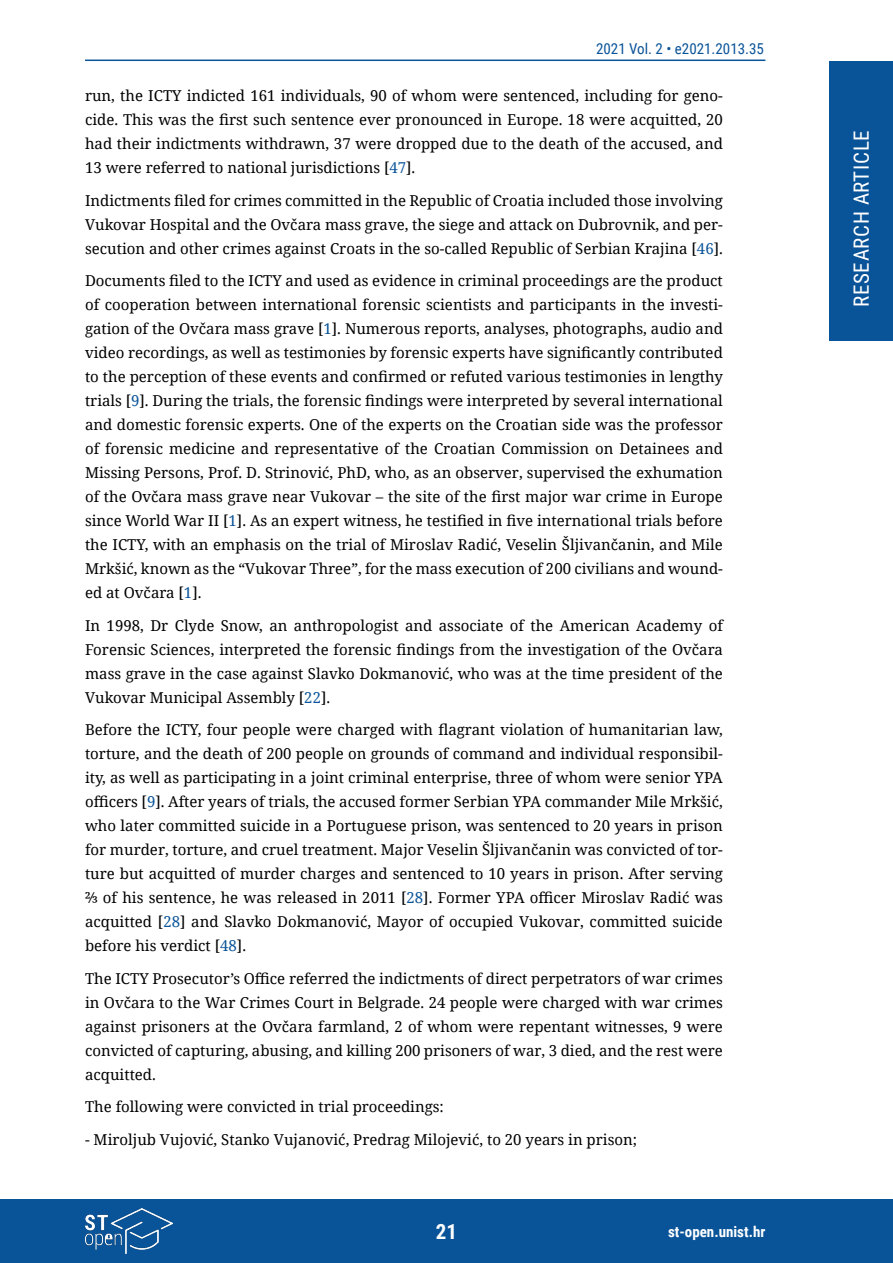
<style>
.page{position:relative;width:893px;height:1263px;background:#fff}
.page>*{position:absolute;margin:0;border:0;box-sizing:border-box;transform-origin:0 0}
.t1{font:21px "Roboto Condensed";letter-spacing:.035em;color:#fff}
.t2{font:700 21px "Roboto Condensed";color:#fff}
.t3{font:15px/24px "Noto Serif";color:#000;text-align:justify}
.t4{font:15px "Roboto Condensed";color:#095398}
.t5{font:700 15px "Roboto Condensed";color:#fff}
.s1{color:#095398}
</style>
<div class="page">
<div style="left:829px;top:61px;width:64px;height:279px;background:#095398"></div>
<div style="left:0;top:1199px;width:893px;height:64px;background:#095398"></div>
<hr style="left:85px;top:60px;width:680px;height:1px;background:#095398">
<img style="left:85px;top:1209px;width:87px;height:44px">
<p class="t4" style="left:596px;top:38px;width:169px">2021 Vol. 2 • e2021.2013.35</p>
<p class="t3" style="left:85px;top:83px;width:639px">run, the ICTY indicted 161 individuals, 90 of whom were sentenced, including for geno&shy;cide. This was the first such sentence ever pronounced in Europe. 18 were acquitted, 20 had their indictments withdrawn, 37 were dropped due to the death of the accused, and 13 were referred to national jurisdictions [<span class="s1">47</span>].</p>
<p class="t3" style="left:85px;top:188px;width:639px">Indictments filed for crimes committed in the Republic of Croatia included those involving Vukovar Hospital and the Ovčara mass grave, the siege and attack on Dubrovnik, and per&shy;secution and other crimes against Croats in the so-called Republic of Serbian Krajina [<span class="s1">46</span>].</p>
<p class="t3" style="left:85px;top:268px;width:639px">Documents filed to the ICTY and used as evidence in criminal proceedings are the product of cooperation between international forensic scientists and participants in the investi&shy;gation of the Ovčara mass grave [<span class="s1">1</span>]. Numerous reports, analyses, photographs, audio and video recordings, as well as testimonies by forensic experts have significantly contributed to the perception of these events and confirmed or refuted various testimonies in lengthy trials [<span class="s1">9</span>]. During the trials, the forensic findings were interpreted by several international and domestic forensic experts. One of the experts on the Croatian side was the professor of forensic medicine and representative of the Croatian Commission on Detainees and Missing Persons, Prof. D. Strinović, PhD, who, as an observer, supervised the exhumation of the Ovčara mass grave near Vukovar – the site of the first major war crime in Europe since World War II [<span class="s1">1</span>]. As an expert witness, he testified in five international trials before the ICTY, with an emphasis on the trial of Miroslav Radić, Veselin Šljivančanin, and Mile Mrkšić, known as the “Vukovar Three”, for the mass execution of 200 civilians and wound&shy;ed at Ovčara [<span class="s1">1</span>].</p>
<p class="t3" style="left:85px;top:613px;width:639px">In 1998, Dr Clyde Snow, an anthropologist and associate of the American Academy of Forensic Sciences, interpreted the forensic findings from the investigation of the Ovčara mass grave in the case against Slavko Dokmanović, who was at the time president of the Vukovar Municipal Assembly [<span class="s1">22</span>].</p>
<p class="t3" style="left:85px;top:717px;width:639px">Before the ICTY, four people were charged with flagrant violation of humanitarian law, torture, and the death of 200 people on grounds of command and individual responsibil&shy;ity, as well as participating in a joint criminal enterprise, three of whom were senior YPA officers [<span class="s1">9</span>]. After years of trials, the accused former Serbian YPA commander Mile Mrkšić, who later committed suicide in a Portuguese prison, was sentenced to 20 years in prison for murder, torture, and cruel treatment. Major Veselin Šljivančanin was convicted of tor&shy;ture but acquitted of murder charges and sentenced to 10 years in prison. After serving ⅔ of his sentence, he was released in 2011 [<span class="s1">28</span>]. Former YPA officer Miroslav Radić was acquitted [<span class="s1">28</span>] and Slavko Dokmanović, Mayor of occupied Vukovar, committed suicide before his verdict [<span class="s1">48</span>].</p>
<p class="t3" style="left:85px;top:966px;width:639px">The ICTY Prosecutor’s Office referred the indictments of direct perpetrators of war crimes in Ovčara to the War Crimes Court in Belgrade. 24 people were charged with war crimes against prisoners at the Ovčara farmland, 2 of whom were repentant witnesses, 9 were convicted of capturing, abusing, and killing 200 prisoners of war, 3 died, and the rest were acquitted.</p>
<p class="t3" style="left:85px;top:1094px;width:360px">The following were convicted in trial proceedings:</p>
<p class="t3" style="left:85px;top:1127px;width:554px">- Miroljub Vujović, Stanko Vujanović, Predrag Milojević, to 20 years in prison;</p>
<h1 class="t2" style="left:436px;top:1217px;width:23px">21</h1>
<p class="t5" style="left:668px;top:1221px;width:99px">st-open.unist.hr</p>
<h1 class="t1" style="left:847px;top:307px;width:179px;rotate:-90deg">RESEARCH ARTICLE</h1>
</div>
